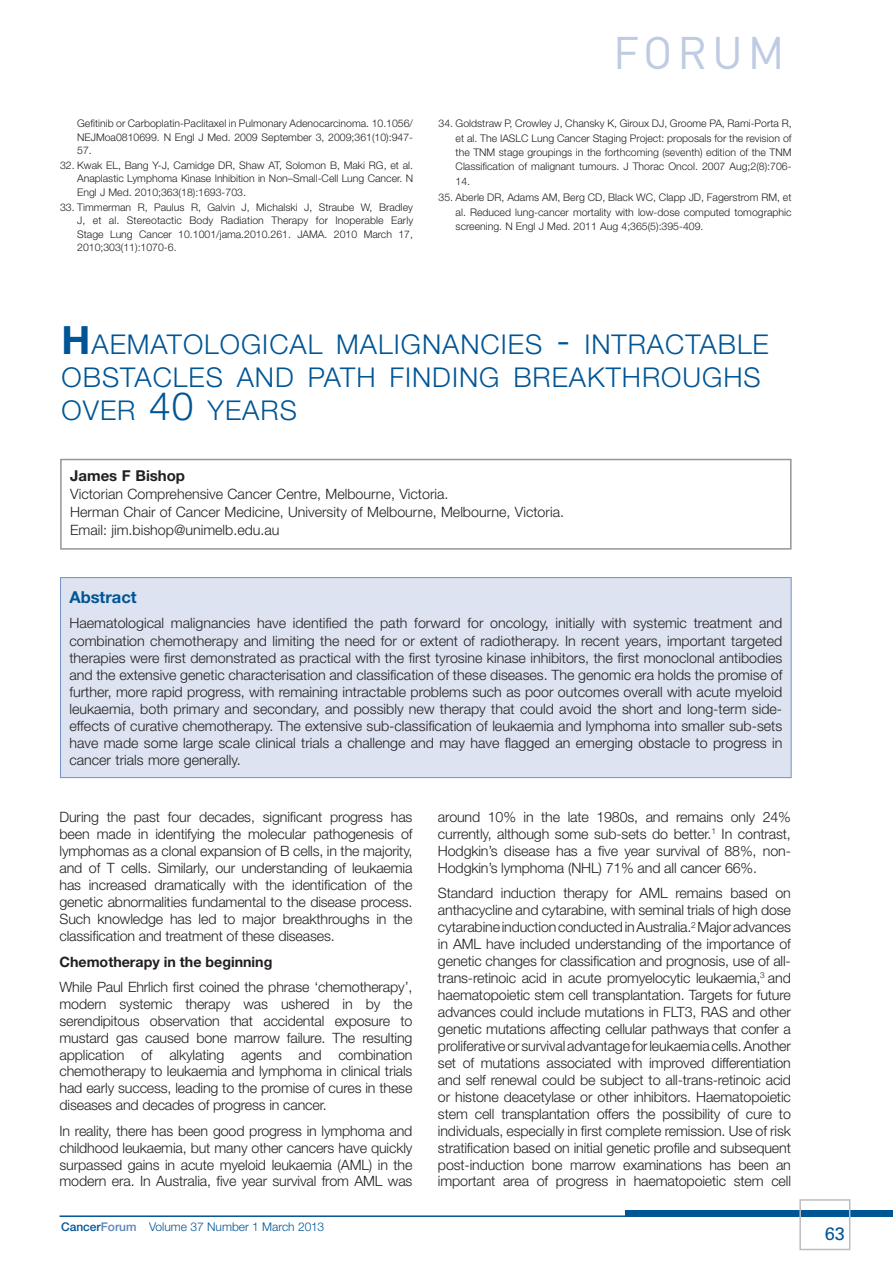
<style>
.page{position:relative;width:893px;height:1263px;background:#fff}
.page>*{position:absolute;margin:0;border:0;box-sizing:border-box;transform-origin:0 0}
.t1{font:45.15px "DIN";letter-spacing:.11em;color:#bfcbe3}
._3a__Heading{font:300 27.3px/33px "Helvetica Neue";letter-spacing:.035em;color:#005595}
.t2{font:18px "Univers";color:#005595}
._6c__Body_subhead{font:700 16.5px "Helvetica Neue";color:#005595}
._4a__Author_box_text{font:700 15px "Helvetica Neue";color:#231f20}
.body_copy{font:300 14.25px/17px "Helvetica Neue";letter-spacing:-.01em;color:#231f20;text-align:justify}
._5__Abstract_text{font:300 14.25px/17.1px "Helvetica Neue";color:#231f20;text-align:justify}
._4a__Author_box_text-2{font:300 14.25px/18px "Helvetica Neue";color:#231f20}
.body_copy-2{font:700 14.25px "Helvetica Neue";color:#231f20}
.t3{font:300 12px "Helvetica Neue";color:#005595}
.t4{font:300 10.5px/13.2px "Helvetica Neue";color:#231f20;text-align:justify}
.s1{font-weight:700;font-size:39px}
.s2{font-size:39px}
.s3{font-weight:500}
.s4{font-weight:500;color:#5c84b7}
</style>
<div class="page">
<hr style="left:60px;top:1215px;width:833px;height:2px;background:#005595">
<div style="left:626px;top:1210px;width:267px;height:6px;background:#005595"></div>
<div style="left:799px;top:1199px;width:51px;height:51px;border:2px solid #bcbdc0"></div>
<div style="left:60px;top:459px;width:731px;height:91px;border:2px solid #939598"></div>
<div style="left:61px;top:578px;width:730px;height:200px;background:#dde3f0"></div>
<div style="left:60px;top:577px;width:731px;height:201px;border:1px solid #7393c1"></div>
<p class="t4" style="left:77px;top:117px;width:337px">Gefitinib or Carboplatin-Paclitaxel in Pulmonary Adenocarcinoma. 10.1056/ NEJMoa0810699. N Engl J Med. 2009 September 3, 2009;361(10):947- 57.</p>
<p class="t4" style="left:77px;top:159px;width:337px;text-indent:-17px">32. Kwak EL, Bang Y-J, Camidge DR, Shaw AT, Solomon B, Maki RG, et al.<br>Anaplastic Lymphoma Kinase Inhibition in Non–Small-Cell Lung Cancer. N Engl J Med. 2010;363(18):1693-703.</p>
<p class="t4" style="left:77px;top:201px;width:338px;text-indent:-17px">33. Timmerman R, Paulus R, Galvin J, Michalski J, Straube W, Bradley J, et al. Stereotactic Body Radiation Therapy for Inoperable Early Stage Lung Cancer 10.1001/jama.2010.261. JAMA. 2010 March 17, 2010;303(11):1070-6.</p>
<h1 class="t1" style="left:613px;top:27px;width:173px">FORUM</h1>
<p class="t4" style="left:456px;top:116px;width:337px;line-height:14.4px;text-indent:-17px">34. Goldstraw P, Crowley J, Chansky K, Giroux DJ, Groome PA, Rami-Porta R, et al. The IASLC Lung Cancer Staging Project: proposals for the revision of the TNM stage groupings in the forthcoming (seventh) edition of the TNM Classification of malignant tumours. J Thorac Oncol. 2007 Aug;2(8):706- 14.</p>
<p class="t4" style="left:456px;top:190px;width:337px;line-height:14.4px;text-indent:-17px">35. Aberle DR, Adams AM, Berg CD, Black WC, Clapp JD, Fagerstrom RM, et al. Reduced lung-cancer mortality with low-dose computed tomographic screening. N Engl J Med. 2011 Aug 4;365(5):395-409.</p>
<p class="_3a__Heading" style="left:62px;top:327px;width:709px"><span class="s1">H</span>AEMATOLOGICAL MALIGNANCIES <span class="s2">-</span> INTRACTABLE<br>OBSTACLES AND PATH FINDING BREAKTHROUGHS<br>OVER <span class="s2">40</span> YEARS</p>
<p class="_4a__Author_box_text" style="left:70px;top:466px;width:116px">James F Bishop</p>
<p class="_4a__Author_box_text-2" style="left:70px;top:484px;width:495px">Victorian Comprehensive Cancer Centre, Melbourne, Victoria.<br>Herman Chair of Cancer Medicine, University of Melbourne, Melbourne, Victoria.<br>Email: jim.bishop@unimelb.edu.au</p>
<p class="_6c__Body_subhead" style="left:69px;top:587px;width:69px">Abstract</p>
<p class="_5__Abstract_text" style="left:69px;top:614px;width:714px">Haematological malignancies have identified the path forward for oncology, initially with systemic treatment and combination chemotherapy and limiting the need for or extent of radiotherapy. In recent years, important targeted therapies were first demonstrated as practical with the first tyrosine kinase inhibitors, the first monoclonal antibodies and the extensive genetic characterisation and classification of these diseases. The genomic era holds the promise of further, more rapid progress, with remaining intractable problems such as poor outcomes overall with acute myeloid leukaemia, both primary and secondary, and possibly new therapy that could avoid the short and long-term side&shy;effects of curative chemotherapy. The extensive sub-classification of leukaemia and lymphoma into smaller sub-sets have made some large scale clinical trials a challenge and may have flagged an emerging obstacle to progress in cancer trials more generally.</p>
<p class="body_copy" style="left:60px;top:808px;width:354px">During the past four decades, significant progress has been made in identifying the molecular pathogenesis of lymphomas as a clonal expansion of B cells, in the majority, and of T cells. Similarly, our understanding of leukaemia has increased dramatically with the identification of the genetic abnormalities fundamental to the disease process.<br>Such knowledge has led to major breakthroughs in the classification and treatment of these diseases.</p>
<p class="body_copy-2" style="left:60px;top:953px;width:214px">Chemotherapy in the beginning</p>
<p class="body_copy" style="left:60px;top:978px;width:354px">While Paul Ehrlich first coined the phrase ‘chemotherapy’, modern systemic therapy was ushered in by the serendipitous observation that accidental exposure to mustard gas caused bone marrow failure. The resulting application of alkylating agents and combination chemotherapy to leukaemia and lymphoma in clinical trials had early success, leading to the promise of cures in these diseases and decades of progress in cancer.</p>
<p class="body_copy" style="left:60px;top:1122px;width:354px">In reality, there has been good progress in lymphoma and childhood leukaemia, but many other cancers have quickly surpassed gains in acute myeloid leukaemia (AML) in the modern era. In Australia, five year survival from AML was</p>
<p class="body_copy" style="left:438px;top:808px;width:354px">around 10% in the late 1980s, and remains only 24% currently, although some sub-sets do better.<sup>1</sup> In contrast, Hodgkin’s disease has a five year survival of 88%, non-Hodgkin’s lymphoma (NHL) 71% and all cancer 66%.</p>
<p class="body_copy" style="left:438px;top:884px;width:354px">Standard induction therapy for AML remains based on anthacycline and cytarabine, with seminal trials of high dose cytarabine induction conducted in Australia.<sup>2</sup> Major advances in AML have included understanding of the importance of genetic changes for classification and prognosis, use of all&shy;trans-retinoic acid in acute promyelocytic leukaemia,<sup>3</sup> and haematopoietic stem cell transplantation. Targets for future advances could include mutations in FLT3, RAS and other genetic mutations affecting cellular pathways that confer a proliferative or survival advantage for leukaemia cells. Another set of mutations associated with improved differentiation and self renewal could be subject to all-trans-retinoic acid or histone deacetylase or other inhibitors. Haematopoietic stem cell transplantation offers the possibility of cure to individuals, especially in first complete remission. Use of risk stratification based on initial genetic profile and subsequent post-induction bone marrow examinations has been an important area of progress in haematopoietic stem cell</p>
<p class="t3" style="left:61px;top:1220px;width:265px"><span class="s3">Cancer</span><span class="s4">Forum</span> Volume 37 Number 1 March 2013</p>
<p class="t2" style="left:825px;top:1223px;width:22px">63</p>
</div>
